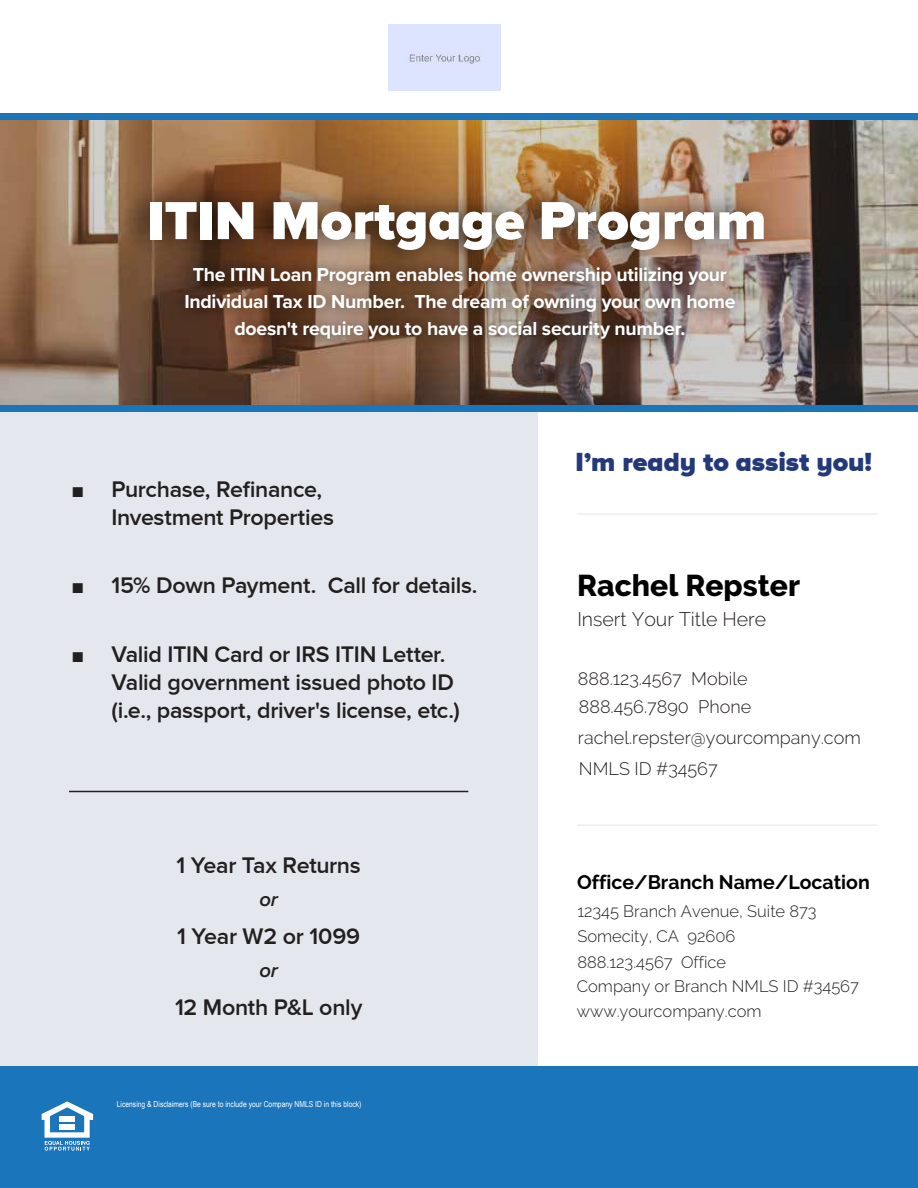
<style>
.page{position:relative;width:918px;height:1188px;background:#fff}
.page>*{position:absolute;margin:0;border:0;box-sizing:border-box;transform-origin:0 0}
.t1{font:900 55.5px "Proxima Nova A";color:#fff}
.t2{font:800 30px "Raleway";color:#000}
.t3{font:900 27px "Proxima Nova A";color:#243979}
.t4{font:600 23.25px/27.9px "Proxima Nova";letter-spacing:-.015em;color:#221f1f}
.t5{font:italic 600 20.25px "Proxima Nova";color:#221f1f}
.t6{font:700 19.5px/27px "Proxima Nova";letter-spacing:-.015em;color:#fff;text-align:center}
.t7{font:700 19.5px "Raleway";color:#000}
.t8{font:300 19.5px "Raleway";color:#241f21}
.t9{font:300 18px/27.9px "Raleway";color:#241f21}
.t10{font:300 16.5px/24.5px "Raleway";color:#241f21}
.t11{font:8.25px "Arial Narrow";color:#fff}
</style>
<div class="page">
<img style="left:0;top:119px;width:918px;height:287px">
<div style="left:0;top:409px;width:537px;height:658px;background:#e4e7ee"></div>
<div style="left:0;top:113px;width:918px;height:6px;background:#1b75bb"></div>
<div style="left:0;top:406px;width:918px;height:6px;background:#1b75bb"></div>
<img style="left:56px;top:292px;width:808px;height:81px">
<div style="left:0;top:1067px;width:918px;height:121px;background:#1b75bb"></div>
<svg style="left:42px;top:1101px;width:51px;height:50px"></svg>
<div style="left:59px;top:1116px;width:16px;height:6px;background:#fff"></div>
<div style="left:59px;top:1124px;width:16px;height:6px;background:#fff"></div>
<hr style="left:577px;top:824px;width:300px;height:2px;background:#ecefef">
<hr style="left:577px;top:513px;width:300px;height:2px;background:#ecefef">
<img style="left:12px;top:160px;width:868px;height:132px">
<hr style="left:69px;top:791px;width:399px;height:1px;background:#221f1f">
<div style="left:388px;top:24px;width:112px;height:66px;background:#dde4ff"></div>
<h1 class="t1" style="left:147px;top:199px;width:621px">ITIN Mortgage Program</h1>
<p class="t6" style="left:184px;top:262px;width:553px">The ITIN Loan Program enables home ownership utilizing your<br>Individual Tax ID Number. The dream of owning your own home doesn't require you to have a social security number.</p>
<p class="t4" style="left:111px;top:475px;width:224px;text-indent:-39px">■ Purchase, Refinance,<br>Investment Properties</p>
<p class="t4" style="left:72px;top:571px;width:407px">■ 15% Down Payment. Call for details.</p>
<p class="t4" style="left:111px;top:640px;width:350px;text-indent:-39px">■ Valid ITIN Card or IRS ITIN Letter.<br>Valid government issued photo ID (i.e., passport, driver's license, etc.)</p>
<p class="t4" style="left:177px;top:851px;width:186px">1 Year Tax Returns</p>
<p class="t5" style="left:259px;top:891px;width:20px">or</p>
<p class="t4" style="left:177px;top:922px;width:184px">1 Year W2 or 1099</p>
<p class="t5" style="left:259px;top:961px;width:20px">or</p>
<p class="t4" style="left:175px;top:993px;width:189px">12 Month P&amp;L only</p>
<p class="t11" style="left:117px;top:1101px;width:246px">Licensing &amp; Disclaimers (Be sure to include your Company NMLS ID in this block)</p>
<p class="t3" style="left:575px;top:451px;width:298px">I’m ready to assist you!</p>
<p class="t2" style="left:577px;top:574px;width:224px">Rachel Repster</p>
<p class="t8" style="left:577px;top:608px;width:190px">Insert Your Title Here</p>
<p class="t9" style="left:578px;top:666px;width:175px">888.123.4567 Mobile<br>888.456.7890 Phone</p>
<p class="t9" style="left:578px;top:724px;width:284px;line-height:30.8px">rachel.repster@yourcompany.com<br>NMLS ID #34567</p>
<p class="t7" style="left:577px;top:871px;width:294px">Office/Branch Name/Location</p>
<p class="t10" style="left:577px;top:900px;width:241px">12345 Branch Avenue, Suite 873</p>
<p class="t10" style="left:577px;top:951px;width:284px">888.123.4567 Office<br>Company or Branch NMLS ID #34567 www.yourcompany.com</p>
<p class="t10" style="left:577px;top:926px;width:160px">Somecity, CA 92606</p>
</div>
